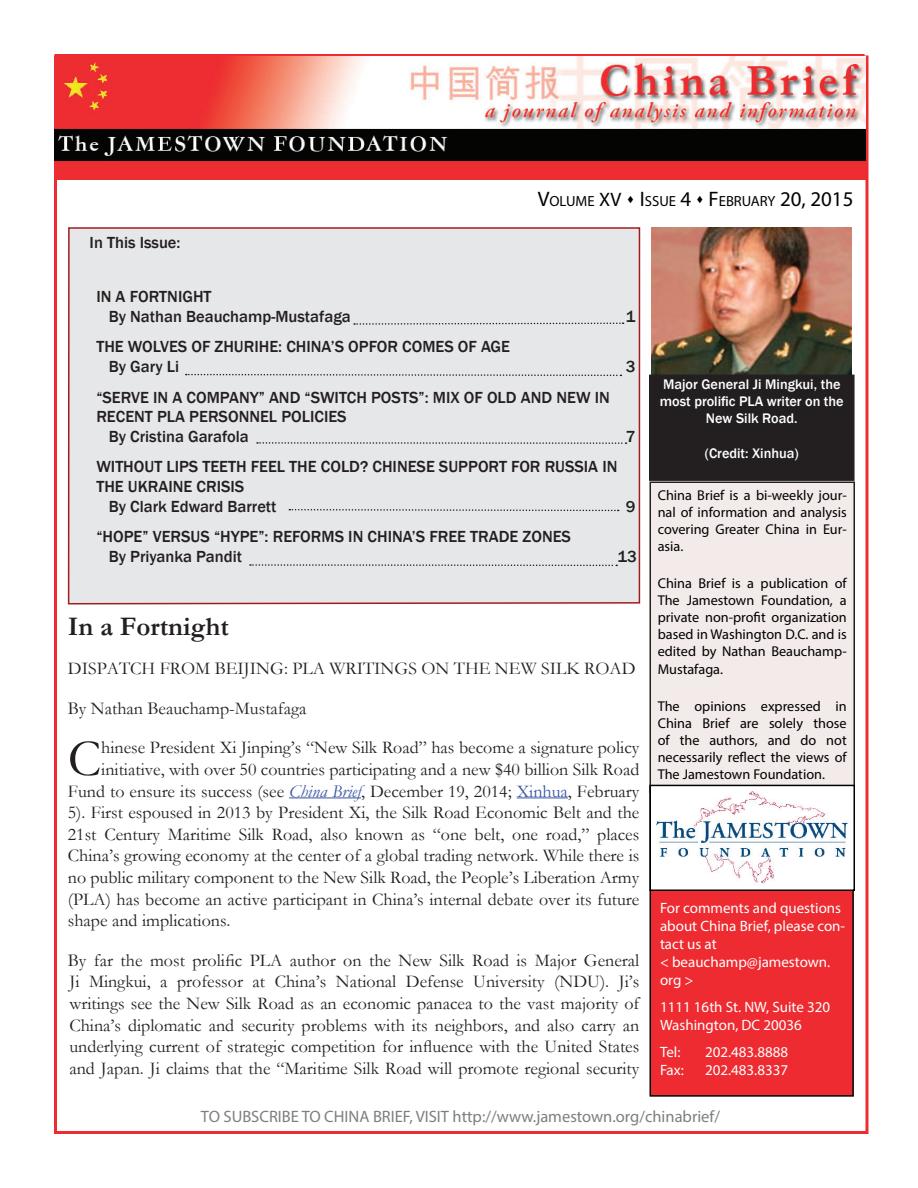
<style>
.page{position:relative;width:918px;height:1188px;background:#fff}
.page>*{position:absolute;margin:0;border:0;box-sizing:border-box;transform-origin:0 0}
.t1{font:52.65px "Garamond";color:#231f20}
.t2{font:700 27px "Garamond";color:#231f20}
.t3{font:18px/21.6px "Garamond";color:#231f20}
.t4{font:500 16.5px/19.8px "Franklin Gothic";color:#231f20}
.t5{font:16.5px "Myriad Pro";color:#7c7e81}
.t6{font:15px/18px "Myriad Pro";color:#fff}
.t7{font:14.7px "Myriad Pro";color:#000}
.t8{font:14.25px/17.1px "Myriad Pro";color:#000;text-align:justify}
.t9{font:500 14.25px/17.1px "Franklin Gothic";color:#fff;text-align:center}
.s1{font-size:21px}
.s2{font-size:19.5px}
.s3{font-style:italic;color:#3854a4}
.s4{color:#3854a4}
</style>
<div class="page">
<hr style="left:54px;top:54px;width:810px;height:3px;background:#ee2b31">
<div style="left:650px;top:482px;width:204px;height:310px;background:#f3eaea"></div>
<div style="left:650px;top:482px;width:205px;height:311px;border:2px solid #231f20"></div>
<div style="left:650px;top:786px;width:203px;height:310px;background:#ee2b31"></div>
<div style="left:650px;top:785px;width:204px;height:312px;border:2px solid #000"></div>
<img style="left:54px;top:57px;width:811px;height:122px">
<hr style="left:289px;top:797px;width:72px;height:1px;background:#3854a4">
<hr style="left:517px;top:797px;width:51px;height:1px;background:#3854a4">
<div style="left:67px;top:227px;width:574px;height:378px;background:#e6e7e9"></div>
<img style="left:652px;top:227px;width:200px;height:148px">
<img style="left:653px;top:788px;width:199px;height:100px">
<div style="left:650px;top:785px;width:205px;height:106px;border:2px solid #000"></div>
<svg style="left:354px;top:322px;width:270px;height:3px"></svg>
<svg style="left:186px;top:373px;width:435px;height:4px;background:#cbcbcd"></svg>
<svg style="left:289px;top:508px;width:330px;height:4px"></svg>
<div style="left:650px;top:375px;width:204px;height:105px;background:#231f20"></div>
<div style="left:649px;top:375px;width:206px;height:106px;border:2px solid #231f20"></div>
<svg style="left:257px;top:442px;width:370px;height:2px"></svg>
<svg style="left:250px;top:564px;width:367px;height:2px"></svg>
<p class="t4" style="left:90px;top:233px;width:92px">In This Issue:</p>
<p class="t4" style="left:109px;top:287px;width:244px;text-indent:-12px">IN A FORTNIGHT<br>By Nathan Beauchamp-Mustafaga</p>
<p class="t4" style="left:109px;top:337px;width:403px;text-indent:-12px">THE WOLVES OF ZHURIHE: CHINA’S OPFOR COMES OF AGE<br>By Gary Li</p>
<p class="t7" style="left:538px;top:192px;width:317px"><span class="s1">V</span>OLUME <span class="s2">XV</span> ▲ <span class="s1">I</span>SSUE <span class="s1">4</span> ▲ <span class="s1">F</span>EBRUARY <span class="s1">20, 2015</span></p>
<p class="t4" style="left:626px;top:307px;width:11px">1</p>
<p class="t4" style="left:626px;top:357px;width:11px">3</p>
<p class="t9" style="left:660px;top:376px;width:185px">Major General Ji Mingkui, the most prolific PLA writer on the<br>New Silk Road.</p>
<p class="t9" style="left:705px;top:445px;width:95px">(Credit: Xinhua)</p>
<p class="t4" style="left:96px;top:387px;width:515px">“SERVE IN A COMPANY” AND “SWITCH POSTS”: MIX OF OLD AND NEW IN</p>
<p class="t4" style="left:96px;top:407px;width:252px">RECENT PLA PERSONNEL POLICIES</p>
<p class="t4" style="left:109px;top:427px;width:141px">By Cristina Garafola</p>
<p class="t4" style="left:626px;top:427px;width:11px">7</p>
<p class="t4" style="left:96px;top:457px;width:523px">WITHOUT LIPS TEETH FEEL THE COLD? CHINESE SUPPORT FOR RUSSIA IN</p>
<p class="t4" style="left:96px;top:477px;width:149px">THE UKRAINE CRISIS</p>
<p class="t4" style="left:109px;top:497px;width:169px">By Clark Edward Barrett</p>
<p class="t4" style="left:626px;top:497px;width:11px">9</p>
<p class="t4" style="left:109px;top:527px;width:464px;text-indent:-12px">“HOPE” VERSUS “HYPE”: REFORMS IN CHINA’S FREE TRADE ZONES<br>By Priyanka Pandit</p>
<p class="t8" style="left:658px;top:486px;width:190px">China Brief is a bi-weekly jour&shy;nal of information and analysis covering Greater China in Eur&shy;asia.</p>
<p class="t8" style="left:658px;top:575px;width:191px">China Brief is a publication of The Jamestown Foundation, a private non-profit organization based in Washington D.C. and is edited by Nathan Beauchamp-Mustafaga.</p>
<p class="t8" style="left:658px;top:697px;width:191px">The opinions expressed in China Brief are solely those of the authors, and do not necessarily reflect the views of The Jamestown Foundation.</p>
<p class="t4" style="left:618px;top:547px;width:21px">13</p>
<h2 class="t2" style="left:68px;top:608px;width:162px">In a Fortnight</h2>
<p class="t3" style="left:68px;top:648px;width:569px;line-height:39.6px">DISPATCH FROM BEIJING: PLA WRITINGS ON THE NEW SILK ROAD<br>By Nathan Beauchamp-Mustafaga</p>
<h1 class="t1" style="left:68px;top:723px;width:35px">C</h1>
<p class="t3" style="left:101px;top:736px;width:540px">hinese President Xi Jinping’s “New Silk Road” has become a signature policy</p>
<p class="t3" style="left:101px;top:758px;width:540px">initiative, with over 50 countries participating and a new $40 billion Silk Road</p>
<p class="t3" style="left:68px;top:780px;width:573px">Fund to ensure its success (see <span class="s3">China Brief</span>, December 19, 2014; <span class="s4">Xinhua</span>, February</p>
<p class="t3" style="left:68px;top:801px;width:573px">5). First espoused in 2013 by President Xi, the Silk Road Economic Belt and the</p>
<p class="t3" style="left:68px;top:823px;width:573px">21st Century Maritime Silk Road, also known as “one belt, one road,” places</p>
<p class="t3" style="left:68px;top:844px;width:573px">China’s growing economy at the center of a global trading network. While there is</p>
<p class="t3" style="left:68px;top:866px;width:573px">no public military component to the New Silk Road, the People’s Liberation Army</p>
<p class="t3" style="left:68px;top:888px;width:573px">(PLA) has become an active participant in China’s internal debate over its future</p>
<p class="t3" style="left:68px;top:909px;width:164px">shape and implications.</p>
<p class="t3" style="left:68px;top:949px;width:573px;text-align:justify">By far the most prolific PLA author on the New Silk Road is Major General Ji Mingkui, a professor at China’s National Defense University (NDU). Ji’s writings see the New Silk Road as an economic panacea to the vast majority of China’s diplomatic and security problems with its neighbors, and also carry an underlying current of strategic competition for influence with the United States and Japan. Ji claims that the “Maritime Silk Road will promote regional security</p>
<p class="t6" style="left:660px;top:899px;width:187px">For comments and questions about China Brief, please con&shy;tact us at<br>&lt; beauchamp@jamestown. org &gt;</p>
<p class="t6" style="left:660px;top:998px;width:172px">1111 16th St. NW, Suite 320<br>Washington, DC 20036</p>
<p class="t6" style="left:660px;top:1043px;width:22px">Tel:</p>
<p class="t6" style="left:705px;top:1043px;width:85px">202.483.8888</p>
<p class="t6" style="left:660px;top:1061px;width:25px">Fax:</p>
<p class="t6" style="left:705px;top:1061px;width:85px">202.483.8337</p>
<p class="t5" style="left:201px;top:1107px;width:521px">TO SUBSCRIBE TO CHINA BRIEF, VISIT http://www.jamestown.org/chinabrief/</p>
</div>
